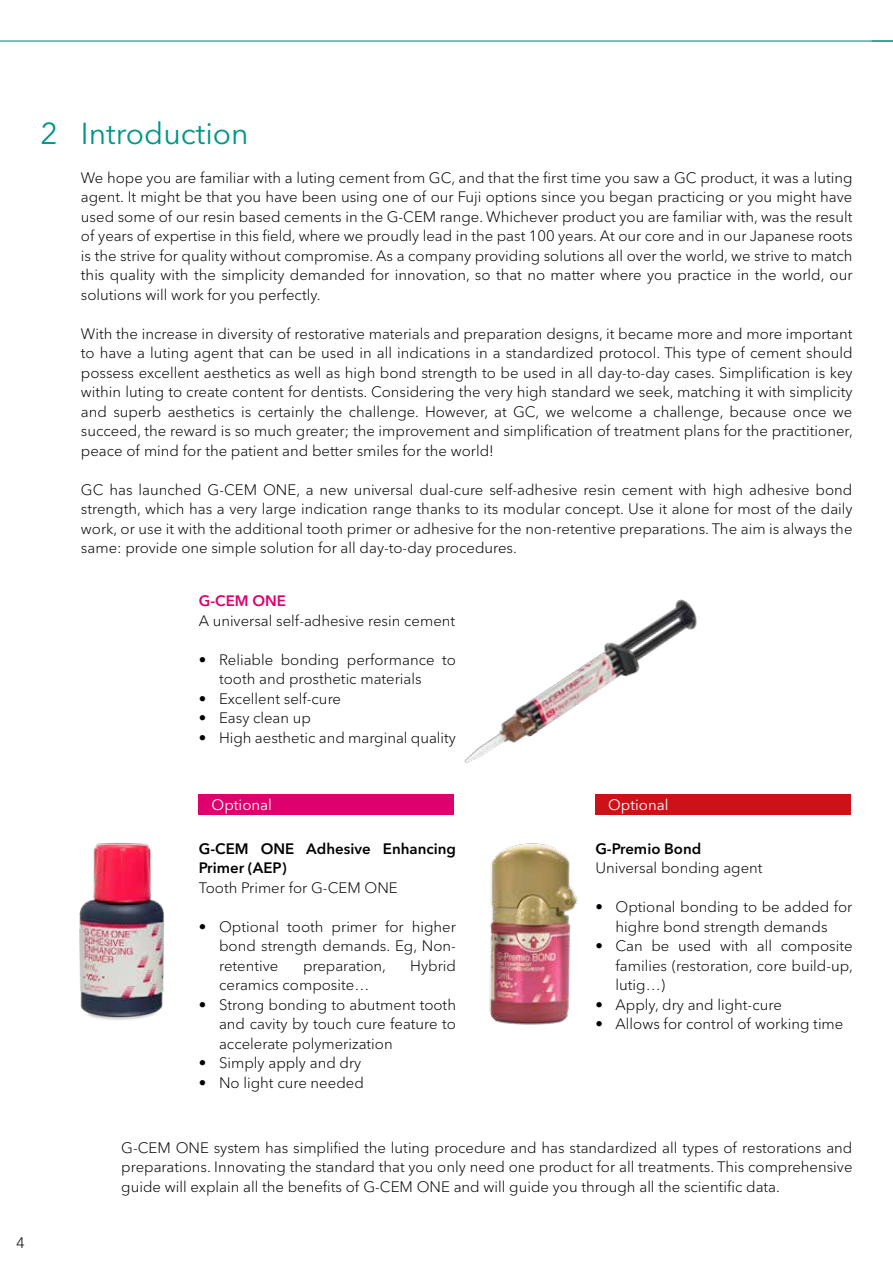
<style>
.page{position:relative;width:893px;height:1263px;background:#fff}
.page>*{position:absolute;margin:0;border:0;box-sizing:border-box;transform-origin:0 0}
.t1{font:30px "Avenir Next LT Pro";color:#009686}
.t2{font:300 15px/19.5px "Avenir Next LT Pro";color:#000;text-align:justify}
.t3{font:600 15px/19.5px "Avenir Next LT Pro";color:#000}
.t4{font:15px "Avenir Next LT Pro";color:#fff}
.t5{font:600 15px "Avenir Next LT Pro";color:#de006d}
</style>
<div class="page">
<hr style="left:0;top:40px;width:893px;height:2px;background:#009686">
<div style="left:199px;top:794px;width:255px;height:21px;background:#de006d"></div>
<img style="left:464px;top:599px;width:233px;height:163px">
<img style="left:465px;top:706px;width:232px;height:57px">
<div style="left:595px;top:794px;width:255px;height:21px;background:#cc1216"></div>
<img style="left:79px;top:843px;width:85px;height:177px">
<img style="left:489px;top:843px;width:89px;height:182px">
<h1 class="t1" style="left:40px;top:116px;width:210px">2 Introduction</h1>
<p class="t2" style="left:81px;top:168px;width:773px">We hope you are familiar with a luting cement from GC, and that the first time you saw a GC product, it was a luting agent. It might be that you have been using one of our Fuji options since you began practicing or you might have used some of our resin based cements in the G-CEM range. Whichever product you are familiar with, was the result of years of expertise in this field, where we proudly lead in the past 100 years. At our core and in our Japanese roots is the strive for quality without compromise. As a company providing solutions all over the world, we strive to match this quality with the simplicity demanded for innovation, so that no matter where you practice in the world, our solutions will work for you perfectly.</p>
<p class="t2" style="left:81px;top:324px;width:773px">With the increase in diversity of restorative materials and preparation designs, it became more and more important to have a luting agent that can be used in all indications in a standardized protocol. This type of cement should possess excellent aesthetics as well as high bond strength to be used in all day-to-day cases. Simplification is key within luting to create content for dentists. Considering the very high standard we seek, matching it with simplicity and superb aesthetics is certainly the challenge. However, at GC, we welcome a challenge, because once we succeed, the reward is so much greater; the improvement and simplification of treatment plans for the practitioner, peace of mind for the patient and better smiles for the world!</p>
<p class="t2" style="left:81px;top:480px;width:773px">GC has launched G-CEM ONE, a new universal dual-cure self-adhesive resin cement with high adhesive bond strength, which has a very large indication range thanks to its modular concept. Use it alone for most of the daily work, or use it with the additional tooth primer or adhesive for the non-retentive preparations. The aim is always the same: provide one simple solution for all day-to-day procedures.</p>
<p class="t5" style="left:199px;top:592px;width:89px">G-CEM ONE</p>
<p class="t2" style="left:199px;top:610px;width:258px">A universal self-adhesive resin cement</p>
<p class="t2" style="left:219px;top:649px;width:238px;text-indent:-20px">• Reliable bonding performance to tooth and prosthetic materials</p>
<p class="t2" style="left:199px;top:688px;width:144px">• Excellent self-cure</p>
<p class="t2" style="left:199px;top:708px;width:114px">• Easy clean up</p>
<p class="t2" style="left:199px;top:727px;width:259px">• High aesthetic and marginal quality</p>
<p class="t2" style="left:16px;top:1233px;width:10px">4</p>
<p class="t4" style="left:212px;top:796px;width:62px">Optional</p>
<p class="t3" style="left:199px;top:839px;width:259px">G-CEM ONE Adhesive Enhancing<br>Primer (AEP)</p>
<p class="t2" style="left:199px;top:878px;width:200px">Tooth Primer for G-CEM ONE</p>
<p class="t2" style="left:219px;top:917px;width:238px;text-indent:-20px">• Optional tooth primer for higher bond strength demands. Eg, Non&shy;retentive</p>
<p class="t2" style="left:303px;top:956px;width:85px">preparation,</p>
<p class="t2" style="left:410px;top:956px;width:47px">Hybrid</p>
<p class="t2" style="left:219px;top:975px;width:152px">ceramics composite…</p>
<p class="t2" style="left:219px;top:995px;width:238px;text-indent:-20px">• Strong bonding to abutment tooth and cavity by touch cure feature to accelerate polymerization</p>
<p class="t2" style="left:199px;top:1053px;width:164px">• Simply apply and dry</p>
<p class="t2" style="left:199px;top:1073px;width:166px">• No light cure needed</p>
<p class="t4" style="left:608px;top:796px;width:62px">Optional</p>
<p class="t3" style="left:595px;top:839px;width:108px">G-Premio Bond</p>
<p class="t2" style="left:595px;top:858px;width:169px">Universal bonding agent</p>
<p class="t2" style="left:595px;top:897px;width:259px;text-align:center">• Optional bonding to be added for highre bond strength demands</p>
<p class="t2" style="left:616px;top:936px;width:239px;text-indent:-20px">• Can be used with all composite families (restoration, core build-up, lutig…)</p>
<p class="t2" style="left:595px;top:995px;width:188px">• Apply, dry and light-cure</p>
<p class="t2" style="left:595px;top:1014px;width:250px">• Allows for control of working time</p>
<p class="t2" style="left:121px;top:1138px;width:733px">G-CEM ONE system has simplified the luting procedure and has standardized all types of restorations and preparations. Innovating the standard that you only need one product for all treatments. This comprehensive guide will explain all the benefits of G-CEM ONE and will guide you through all the scientific data.</p>
</div>
